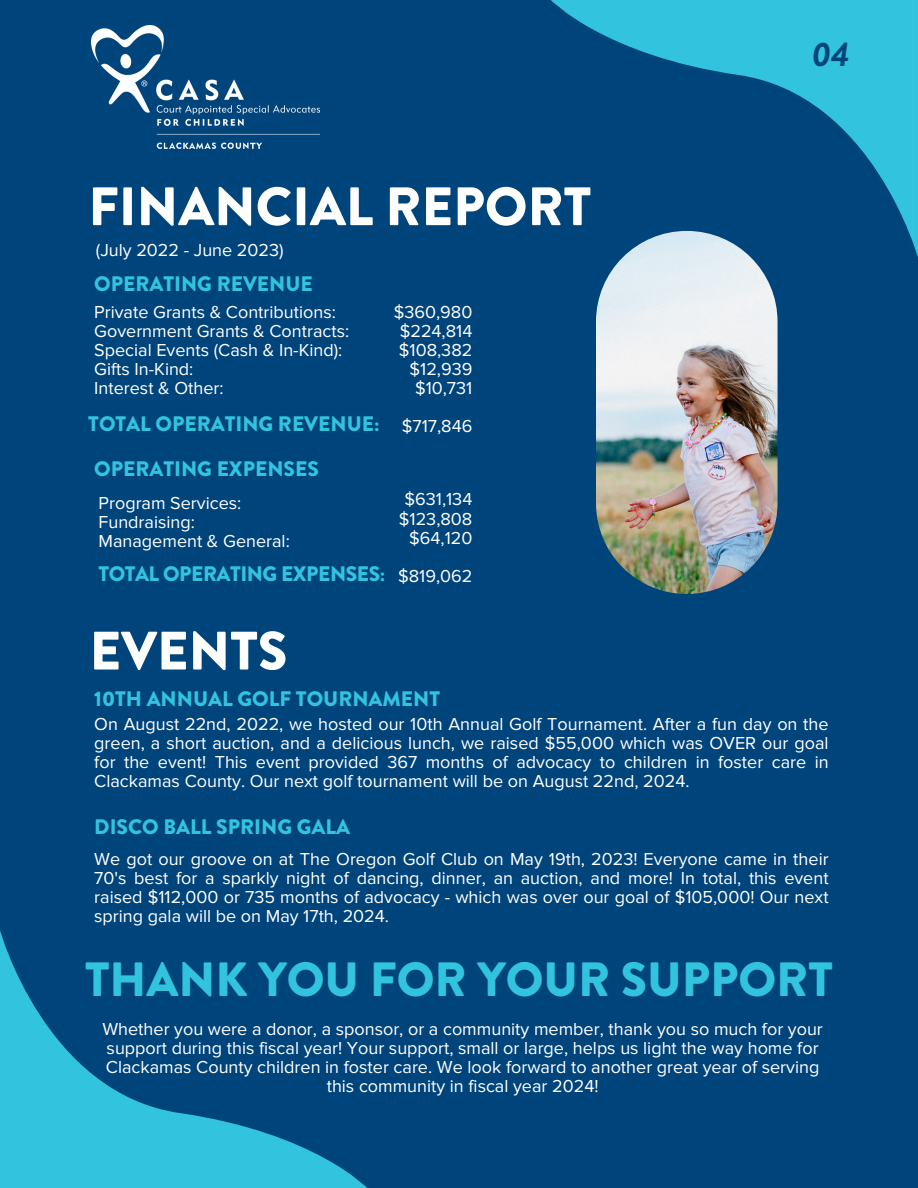
<style>
.page{position:relative;width:918px;height:1188px;background:#00447c}
.page>*{position:absolute;margin:0;border:0;box-sizing:border-box;transform-origin:0 0}
.t1{font:900 54px "Brandon Grotesque";color:#fff}
.t2{font:900 48px "Brandon Grotesque";color:#32c4de}
.t3{font:italic 700 33.9px "Brandon Grotesque";color:#00447c}
.t4{font:900 21px "Brandon Grotesque";color:#32c4de}
.t5{font:900 21px "Brandon Grotesque";letter-spacing:-.02em;color:#32c4de}
.t6{font:18px/19.2px "Proxima Nova";color:#fff;text-align:justify}
</style>
<div class="page">
<svg style="left:0;top:931px;width:367px;height:257px"></svg>
<img style="left:92px;top:25px;width:227px;height:124px">
<svg style="left:551px;top:0;width:367px;height:258px"></svg>
<img style="left:596px;top:231px;width:182px;height:363px;border-radius:91px">
<p class="t1" style="left:88px;top:168px;width:504px">FINANCIAL REPORT</p>
<p class="t6" style="left:96px;top:241px;width:189px">(July 2022 - June 2023)</p>
<p class="t4" style="left:94px;top:269px;width:220px">OPERATING REVENUE</p>
<p class="t6" style="left:94px;top:302px;width:243px">Private Grants &amp; Contributions:</p>
<p class="t6" style="left:94px;top:322px;width:256px">Government Grants &amp; Contracts:</p>
<p class="t6" style="left:94px;top:341px;width:250px">Special Events (Cash &amp; In-Kind):</p>
<p class="t6" style="left:94px;top:360px;width:101px">Gifts In-Kind:</p>
<p class="t6" style="left:94px;top:379px;width:131px">Interest &amp; Other:</p>
<p class="t6" style="left:394px;top:302px;width:80px">$360,980</p>
<p class="t6" style="left:400px;top:322px;width:74px">$224,814</p>
<p class="t6" style="left:399px;top:341px;width:75px">$108,382</p>
<p class="t6" style="left:410px;top:360px;width:64px">$12,939</p>
<p class="t6" style="left:415px;top:379px;width:59px">$10,731</p>
<p class="t4" style="left:88px;top:409px;width:293px">TOTAL OPERATING REVENUE:</p>
<p class="t6" style="left:402px;top:417px;width:72px">$717,846</p>
<p class="t4" style="left:94px;top:454px;width:226px">OPERATING EXPENSES</p>
<p class="t6" style="left:99px;top:494px;width:144px">Program Services:</p>
<p class="t6" style="left:99px;top:513px;width:98px">Fundraising:</p>
<p class="t6" style="left:99px;top:532px;width:193px">Management &amp; General:</p>
<p class="t6" style="left:405px;top:490px;width:69px">$631,134</p>
<p class="t6" style="left:399px;top:509px;width:75px">$123,808</p>
<p class="t6" style="left:409px;top:528px;width:65px">$64,120</p>
<p class="t5" style="left:99px;top:559px;width:288px">TOTAL OPERATING EXPENSES:</p>
<p class="t6" style="left:398px;top:567px;width:76px">$819,062</p>
<p class="t1" style="left:89px;top:613px;width:199px">EVENTS</p>
<p class="t4" style="left:94px;top:683px;width:347px">10TH ANNUAL GOLF TOURNAMENT</p>
<p class="t3" style="left:812px;top:31px;width:40px">04</p>
<p class="t6" style="left:94px;top:714px;width:736px">On August 22nd, 2022, we hosted our 10th Annual Golf Tournament. After a fun day on the green, a short auction, and a delicious lunch, we raised $55,000 which was OVER our goal for the event! This event provided 367 months of advocacy to children in foster care in Clackamas County. Our next golf tournament will be on August 22nd, 2024.</p>
<p class="t4" style="left:94px;top:812px;width:257px">DISCO BALL SPRING GALA</p>
<p class="t6" style="left:94px;top:850px;width:736px">We got our groove on at The Oregon Golf Club on May 19th, 2023! Everyone came in their 70's best for a sparkly night of dancing, dinner, an auction, and more! In total, this event raised $112,000 or 735 months of advocacy - which was over our goal of $105,000! Our next spring gala will be on May 17th, 2024.</p>
<p class="t2" style="left:85px;top:945px;width:749px">THANK YOU FOR YOUR SUPPORT</p>
<p class="t6" style="left:102px;top:1019px;width:722px;text-align:center">Whether you were a donor, a sponsor, or a community member, thank you so much for your support during this fiscal year! Your support, small or large, helps us light the way home for Clackamas County children in foster care. We look forward to another great year of serving this community in fiscal year 2024!</p>
</div>
